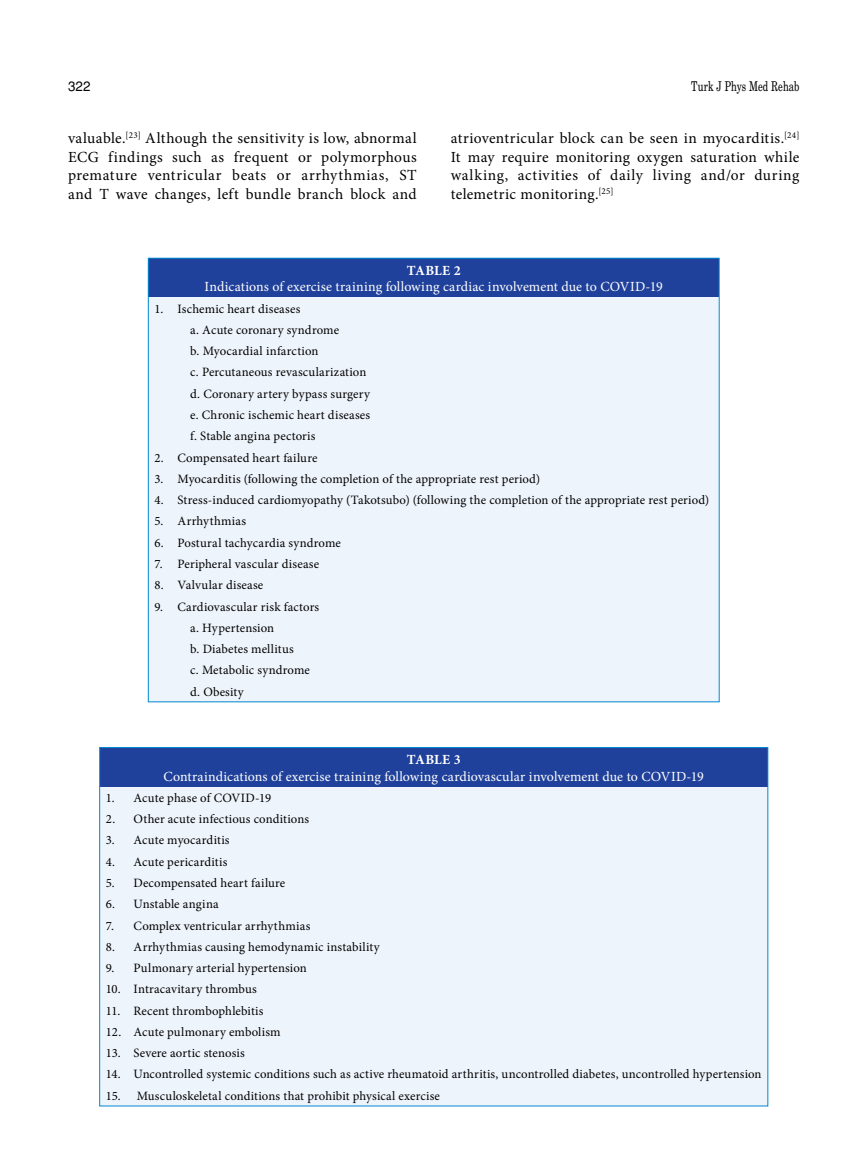
<style>
.page{position:relative;width:859px;height:1170px;background:#fff}
.page>*{position:absolute;margin:0;border:0;box-sizing:border-box;transform-origin:0 0}
.t1{font:15.45px/18.6px "Minion Pro";letter-spacing:.025em;color:#000;text-align:justify}
.t2{font:13.95px "Minion Pro";letter-spacing:.005em;color:#fff}
.t3{font:700 13.95px "Minion Pro";letter-spacing:.01em;color:#fff}
.t4{font:13.5px "Madison Tr";letter-spacing:.005em;color:#000}
.t5{font:13.5px "Helvetica Normal Tr";color:#000}
.t6{font:12.75px/21.3px "Minion Pro";letter-spacing:.01em;color:#000}
</style>
<div class="page">
<div style="left:148px;top:258px;width:571px;height:443px;background:#eef4fb"></div>
<div style="left:148px;top:258px;width:571px;height:39px;background:#20419b"></div>
<div style="left:100px;top:747px;width:668px;height:358px;background:#eef4fb"></div>
<div style="left:100px;top:747px;width:668px;height:39px;background:#20419b"></div>
<p class="t5" style="left:68px;top:78px;width:24px">322</p>
<p class="t4" style="left:691px;top:78px;width:110px">Turk J Phys Med Rehab</p>
<p class="t1" style="left:68px;top:129px;width:350px">valuable.<sup>[23]</sup> Although the sensitivity is low, abnormal ECG findings such as frequent or polymorphous premature ventricular beats or arrhythmias, ST and T wave changes, left bundle branch block and</p>
<p class="t1" style="left:451px;top:129px;width:350px">atrioventricular block can be seen in myocarditis.<sup>[24] </sup>It may require monitoring oxygen saturation while walking, activities of daily living and/or during telemetric monitoring.<sup>[25]</sup></p>
<p class="t3" style="left:407px;top:260px;width:55px">TABLE 2</p>
<p class="t2" style="left:205px;top:277px;width:460px">Indications of exercise training following cardiac involvement due to COVID-19</p>
<p class="t6" style="left:190px;top:298px;width:181px;text-indent:-36px">1. Ischemic heart diseases<br>a. Acute coronary syndrome<br>b. Myocardial infarction<br>c. Percutaneous revascularization d. Coronary artery bypass surgery e. Chronic ischemic heart diseases f. Stable angina pectoris</p>
<p class="t6" style="left:154px;top:447px;width:164px">2. Compensated heart failure</p>
<p class="t6" style="left:154px;top:468px;width:387px">3. Myocarditis (following the completion of the appropriate rest period)</p>
<p class="t6" style="left:154px;top:489px;width:556px">4. Stress-induced cardiomyopathy (Takotsubo) (following the completion of the appropriate rest period)</p>
<p class="t6" style="left:154px;top:510px;width:93px">5. Arrhythmias</p>
<p class="t6" style="left:154px;top:532px;width:188px">6. Postural tachycardia syndrome</p>
<p class="t6" style="left:154px;top:553px;width:166px">7. Peripheral vascular disease</p>
<p class="t6" style="left:154px;top:574px;width:110px">8. Valvular disease</p>
<p class="t6" style="left:190px;top:595px;width:130px;text-indent:-36px">9. Cardiovascular risk factors a. Hypertension<br>b. Diabetes mellitus<br>c. Metabolic syndrome d. Obesity</p>
<p class="t3" style="left:407px;top:749px;width:55px">TABLE 3</p>
<p class="t2" style="left:164px;top:766px;width:542px">Contraindications of exercise training following cardiovascular involvement due to COVID-19</p>
<p class="t6" style="left:106px;top:787px;width:167px">1. Acute phase of COVID-19</p>
<p class="t6" style="left:106px;top:808px;width:205px">2. Other acute infectious conditions</p>
<p class="t6" style="left:106px;top:829px;width:125px">3. Acute myocarditis</p>
<p class="t6" style="left:106px;top:851px;width:123px">4. Acute pericarditis</p>
<p class="t6" style="left:106px;top:872px;width:181px">5. Decompensated heart failure</p>
<p class="t6" style="left:106px;top:893px;width:114px">6. Unstable angina</p>
<p class="t6" style="left:106px;top:914px;width:206px">7. Complex ventricular arrhythmias</p>
<p class="t6" style="left:106px;top:936px;width:275px">8. Arrhythmias causing hemodynamic instability</p>
<p class="t6" style="left:106px;top:957px;width:202px">9. Pulmonary arterial hypertension</p>
<p class="t6" style="left:106px;top:978px;width:152px">10. Intracavitary thrombus</p>
<p class="t6" style="left:106px;top:999px;width:159px">11. Recent thrombophlebitis</p>
<p class="t6" style="left:106px;top:1021px;width:176px">12. Acute pulmonary embolism</p>
<p class="t6" style="left:106px;top:1042px;width:140px">13. Severe aortic stenosis</p>
<p class="t6" style="left:106px;top:1063px;width:657px">14. Uncontrolled systemic conditions such as active rheumatoid arthritis, uncontrolled diabetes, uncontrolled hypertension</p>
<p class="t6" style="left:106px;top:1084px;width:336px">15. Musculoskeletal conditions that prohibit physical exercise</p>
</div>
